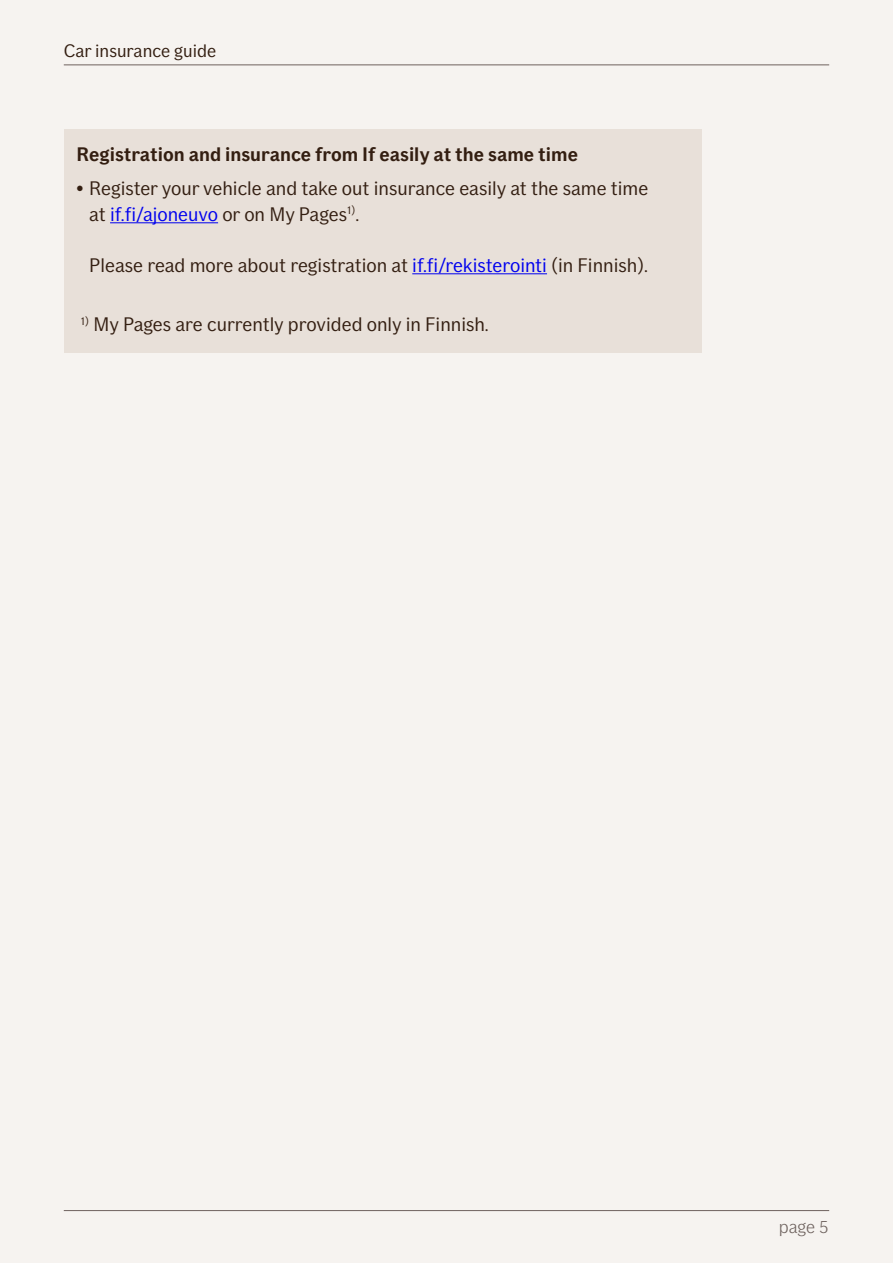
<style>
.page{position:relative;width:893px;height:1263px;background:#f6f3f0}
.page>*{position:absolute;margin:0;border:0;box-sizing:border-box;transform-origin:0 0}
.t1{font:19.5px/25.5px "If Sans";color:#331e11}
.t2{font:700 19.5px "If Sans";color:#331e11}
.t3{font:18px "If Sans";color:#331e11}
.t4{font:300 18px "If Sans";color:#6e625e}
.s1{color:#00e}
</style>
<div class="page">
<hr style="left:64px;top:64px;width:765px;height:1px;background:#6e625e">
<hr style="left:64px;top:1210px;width:765px;height:1px;background:#6e625e">
<div style="left:64px;top:130px;width:638px;height:223px;background:#e8e0d9"></div>
<hr style="left:110px;top:222px;width:108px;height:1px;background:#00e">
<hr style="left:412px;top:273px;width:135px;height:1px;background:#00e">
<p class="t3" style="left:64px;top:40px;width:154px">Car insurance guide</p>
<p class="t2" style="left:77px;top:143px;width:503px">Registration and insurance from If easily at the same time</p>
<p class="t1" style="left:89px;top:176px;width:560px;text-indent:-13px">• Register your vehicle and take out insurance easily at the same time at <span class="s1">if.fi/ajoneuvo</span> or on My Pages<sup>1)</sup>.</p>
<p class="t1" style="left:89px;top:252px;width:560px">Please read more about registration at <span class="s1">if.fi/rekisterointi</span> (in Finnish).</p>
<p class="t1" style="left:81px;top:312px;width:410px"><sup>1)</sup> My Pages are currently provided only in Finnish.</p>
<p class="t4" style="left:779px;top:1217px;width:51px">page 5</p>
</div>
